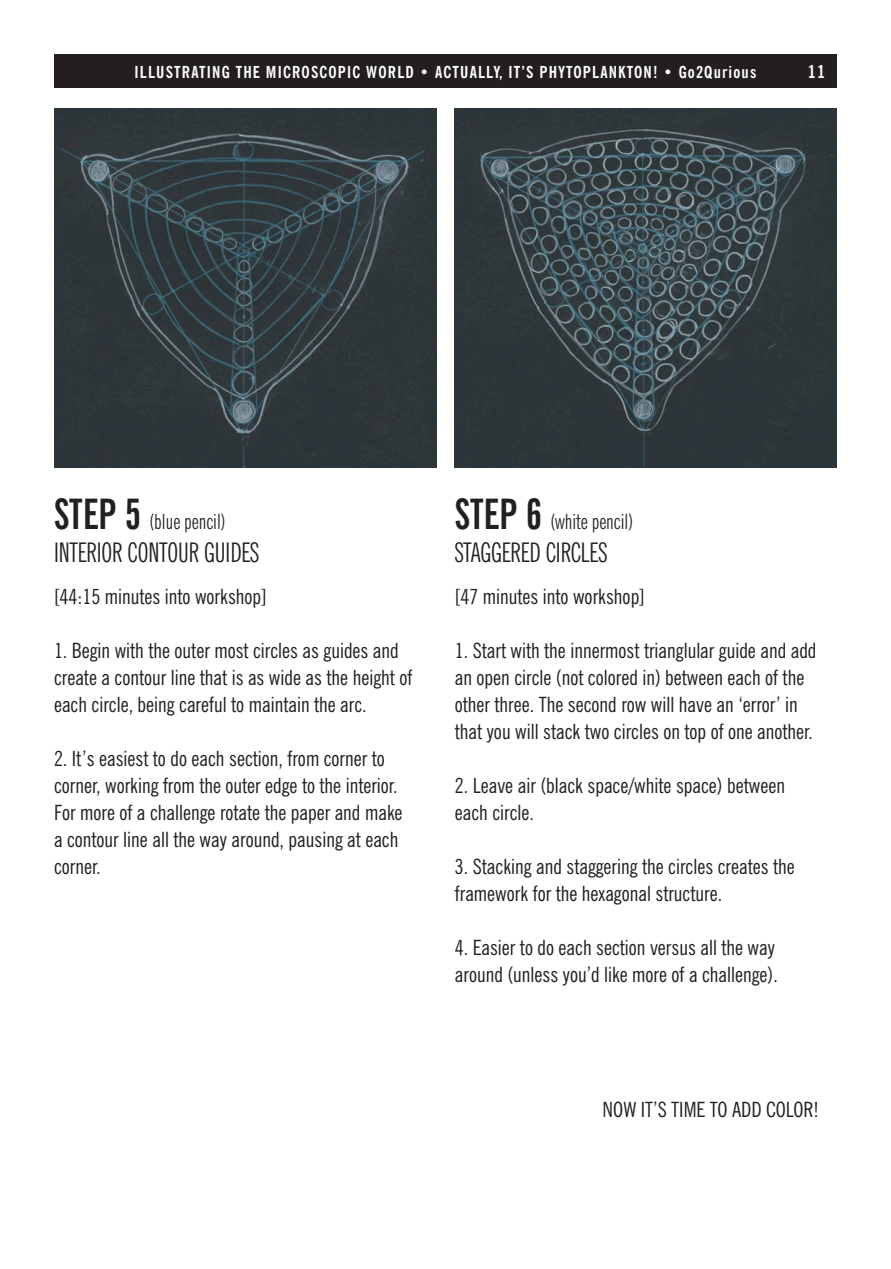
<style>
.page{position:relative;width:891px;height:1269px;background:#fff}
.page>*{position:absolute;margin:0;border:0;box-sizing:border-box;transform-origin:0 0}
.t1{font:extra-condensed 27px "News Gothic BT";color:#231f20}
.t2{font:condensed 21px/27px "News Gothic BT";color:#231f20}
.t3{font:extra-condensed 21px "News Gothic BT";color:#231f20}
.t4{font:700 condensed 18px "News Gothic BT";color:#fff}
.t5{font:700 condensed 16.5px "News Gothic BT";letter-spacing:.07em;color:#fff}
.s1{font-weight:700;font-size:42px}
</style>
<div class="page">
<div style="left:54px;top:54px;width:783px;height:34px;background:#231f20"></div>
<img style="left:54px;top:108px;width:382px;height:360px">
<img style="left:455px;top:108px;width:382px;height:360px">
<p class="t5" style="left:135px;top:61px;width:623px">ILLUSTRATING THE MICROSCOPIC WORLD • ACTUALLY, IT’S PHYTOPLANKTON! • Go2Qurious</p>
<p class="t4" style="left:808px;top:61px;width:19px">11</p>
<p class="t3" style="left:54px;top:509px;width:173px"><span class="s1">STEP 5</span> (blue pencil)</p>
<p class="t1" style="left:54px;top:536px;width:206px">INTERIOR CONTOUR GUIDES</p>
<p class="t2" style="left:54px;top:583px;width:214px">[44:15 minutes into workshop]</p>
<p class="t2" style="left:54px;top:637px;width:360px">1. Begin with the outer most circles as guides and create a contour line that is as wide as the height of each circle, being careful to maintain the arc.</p>
<p class="t2" style="left:54px;top:745px;width:350px">2. It’s easiest to do each section, from corner to corner, working from the outer edge to the interior.<br>For more of a challenge rotate the paper and make a contour line all the way around, pausing at each corner.</p>
<p class="t3" style="left:455px;top:509px;width:180px"><span class="s1">STEP 6</span> (white pencil)</p>
<p class="t1" style="left:455px;top:536px;width:154px">STAGGERED CIRCLES</p>
<p class="t2" style="left:455px;top:583px;width:192px">[47 minutes into workshop]</p>
<p class="t2" style="left:455px;top:637px;width:363px">1. Start with the innermost trianglular guide and add an open circle (not colored in) between each of the other three. The second row will have an ‘error’ in that you will stack two circles on top of one another.</p>
<p class="t2" style="left:455px;top:772px;width:332px">2. Leave air (black space/white space) between each circle.</p>
<p class="t2" style="left:455px;top:853px;width:341px">3. Stacking and staggering the circles creates the framework for the hexagonal structure.</p>
<p class="t2" style="left:455px;top:934px;width:325px">4. Easier to do each section versus all the way around (unless you’d like more of a challenge).</p>
<p class="t2" style="left:603px;top:1096px;width:218px">NOW IT’S TIME TO ADD COLOR!</p>
</div>
